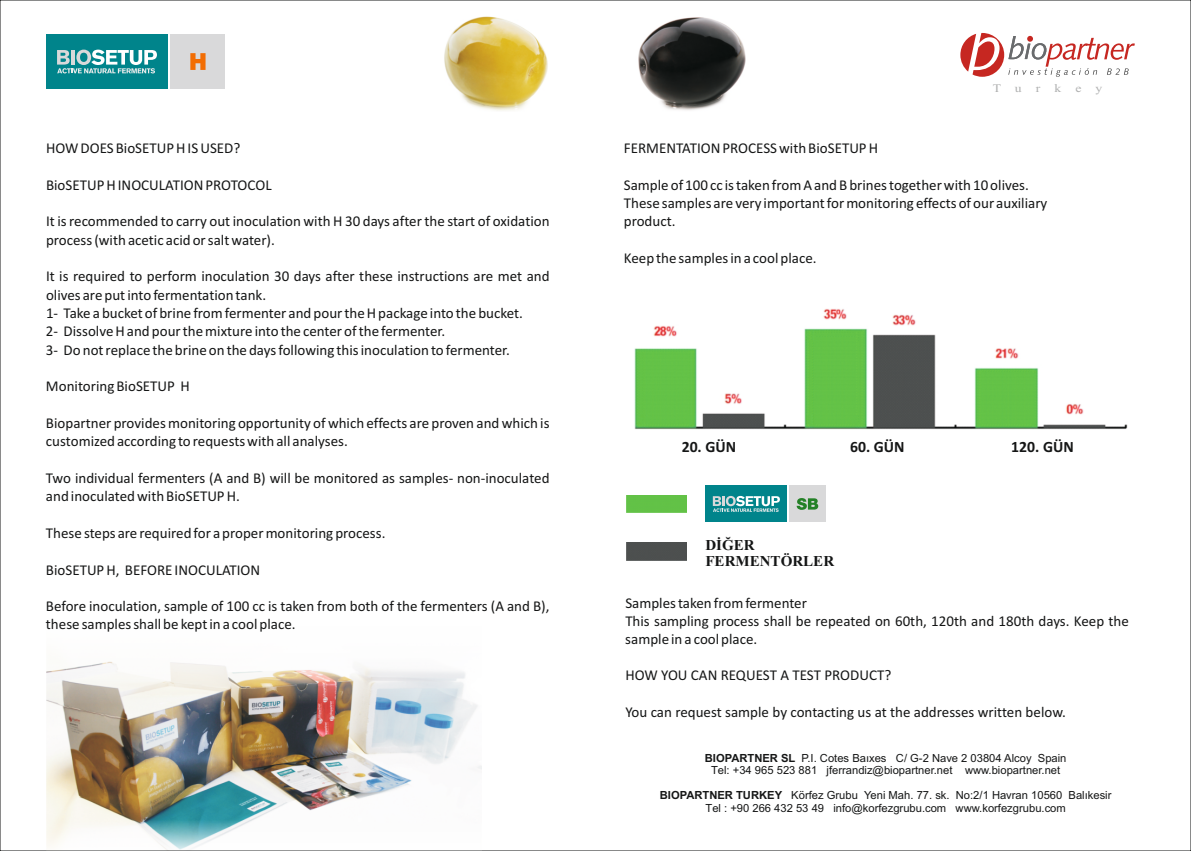
<style>
.page{position:relative;width:1191px;height:851px;background:#fff}
.page>*{position:absolute;margin:0;border:0;box-sizing:border-box;transform-origin:0 0}
.t1{font:700 15.75px "Calibri";color:#151616}
.t2{font:15px/18.3px "Calibri";color:#151616}
.t3{font:700 15px/16.6px "Times New Roman";color:#151616}
.t4{font:11.55px "Times New Roman";letter-spacing:1.035em;color:#afb0b0;scale:1.18 1}
.t5{font:11.25px/12.5px "Arial";color:#151616;text-align:center}
.s1{font-weight:700}
</style>
<div class="page">
<svg style="left:960px;top:33px;width:174px;height:44px"></svg>
<div style="left:171px;top:34px;width:54px;height:55px;background:#d9d9da"></div>
<div style="left:46px;top:34px;width:122px;height:55px;background:#00848b"></div>
<svg style="left:57px;top:50px;width:100px;height:23px"></svg>
<svg style="left:190px;top:53px;width:15px;height:17px"></svg>
<img style="left:46px;top:661px;width:435px;height:189px">
<img style="left:634px;top:309px;width:494px;height:121px">
<img style="left:626px;top:495px;width:60px;height:17px">
<img style="left:626px;top:542px;width:60px;height:18px">
<div style="left:789px;top:485px;width:37px;height:37px;background:#d9d9da"></div>
<svg style="left:796px;top:498px;width:22px;height:12px"></svg>
<div style="left:705px;top:485px;width:82px;height:37px;background:#00848b"></div>
<svg style="left:713px;top:496px;width:67px;height:16px"></svg>
<img style="left:444px;top:16px;width:104px;height:95px">
<img style="left:638px;top:17px;width:108px;height:93px">
<p class="t2" style="left:46px;top:140px;width:196px">HOW DOES BioSETUP H IS USED?</p>
<p class="t2" style="left:46px;top:177px;width:227px">BioSETUP H INOCULATION PROTOCOL</p>
<p class="t2" style="left:46px;top:213px;width:505px">It is recommended to carry out inoculation with H 30 days after the start of oxidation process (with acetic acid or salt water).</p>
<p class="t2" style="left:46px;top:268px;width:505px">It is required to perform inoculation 30 days after these instructions are met and olives are put into fermentation tank.<br>1- Take a bucket of brine from fermenter and pour the H package into the bucket.<br>2- Dissolve H and pour the mixture into the center of the fermenter.<br>3- Do not replace the brine on the days following this inoculation to fermenter.</p>
<p class="t2" style="left:46px;top:378px;width:145px">Monitoring BioSETUP H</p>
<p class="t2" style="left:46px;top:415px;width:505px">Biopartner provides monitoring opportunity of which effects are proven and which is customized according to requests with all analyses.</p>
<p class="t2" style="left:46px;top:470px;width:505px">Two individual fermenters (A and B) will be monitored as samples- non-inoculated and inoculated with BioSETUP H.</p>
<p class="t2" style="left:46px;top:525px;width:341px">These steps are required for a proper monitoring process.</p>
<p class="t2" style="left:46px;top:561px;width:216px">BioSETUP H, BEFORE INOCULATION</p>
<p class="t2" style="left:46px;top:598px;width:505px">Before inoculation, sample of 100 cc is taken from both of the fermenters (A and B), these samples shall be kept in a cool place.</p>
<p class="t4" style="left:993px;top:84px;width:94px">Turkey</p>
<p class="t2" style="left:624px;top:140px;width:256px">FERMENTATION PROCESS with BioSETUP H</p>
<p class="t2" style="left:624px;top:177px;width:425px">Sample of 100 cc is taken from A and B brines together with 10 olives.<br>These samples are very important for monitoring effects of our auxiliary product.</p>
<p class="t2" style="left:624px;top:250px;width:194px">Keep the samples in a cool place.</p>
<p class="t1" style="left:681px;top:440px;width:56px">20. GÜN</p>
<p class="t1" style="left:850px;top:440px;width:56px">60. GÜN</p>
<p class="t1" style="left:1011px;top:440px;width:64px">120. GÜN</p>
<p class="t3" style="left:705px;top:537px;width:130px">DİĞER<br>FERMENTÖRLER</p>
<p class="t2" style="left:625px;top:594px;width:505px">Samples taken from fermenter<br>This sampling process shall be repeated on 60th, 120th and 180th days. Keep the sample in a cool place.</p>
<p class="t2" style="left:625px;top:667px;width:267px">HOW YOU CAN REQUEST A TEST PRODUCT?</p>
<p class="t2" style="left:625px;top:703px;width:442px">You can request sample by contacting us at the addresses written below.</p>
<p class="t5" style="left:705px;top:752px;width:363px"><span class="s1">BIOPARTNER SL</span> P.I. Cotes Baıxes C/ G-2 Nave 2 03804 Alcoy Spain<br>Tel: +34 965 523 881 jferrandiz@biopartner.net www.biopartner.net</p>
<p class="t5" style="left:660px;top:790px;width:453px"><span class="s1">BIOPARTNER TURKEY</span> Körfez Grubu Yeni Mah. 77. sk. No:2/1 Havran 10560 Balıkesir<br>Tel : +90 266 432 53 49 info@korfezgrubu.com www.korfezgrubu.com</p>
</div>
